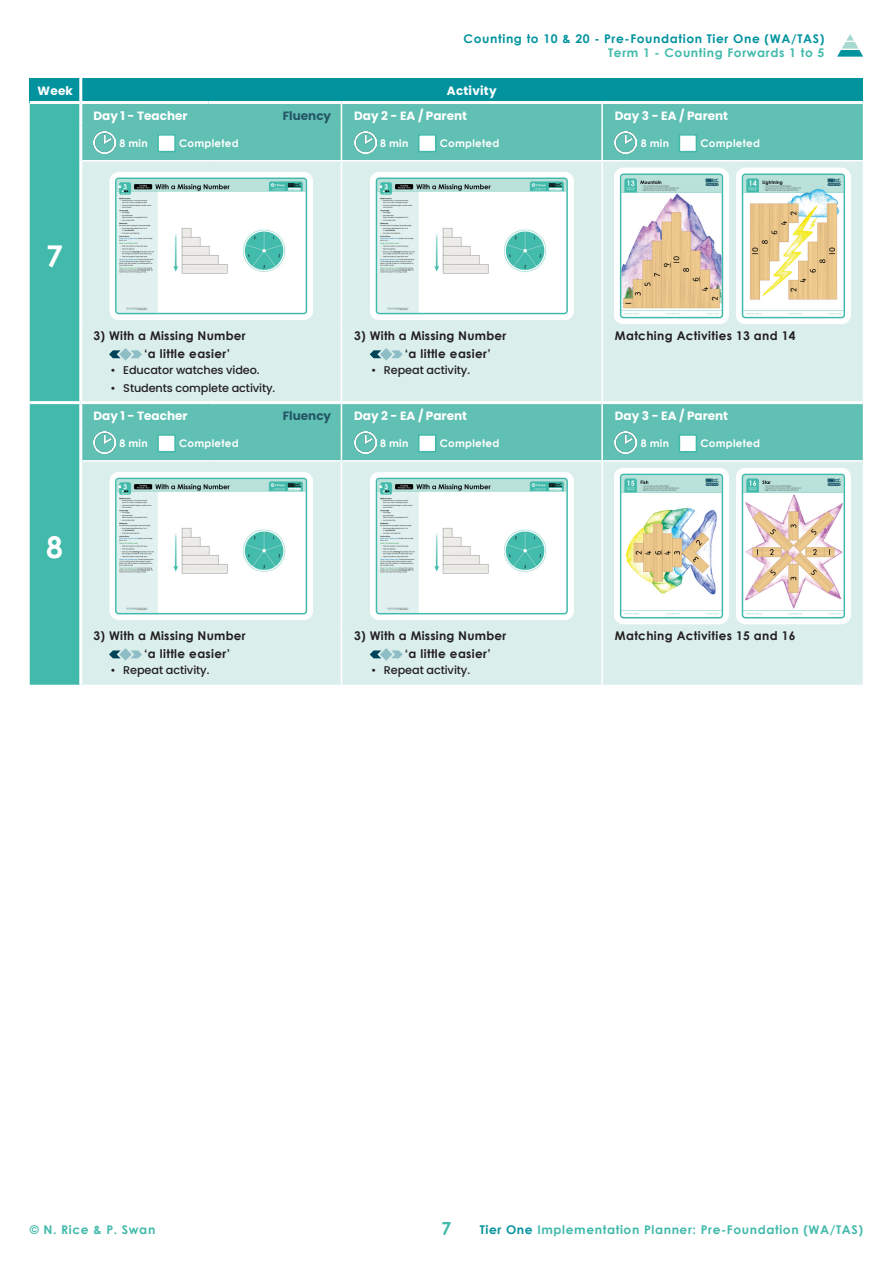
<style>
.page{position:relative;width:893px;height:1263px;background:#fff}
.page>*{position:absolute;margin:0;border:0;box-sizing:border-box;transform-origin:0 0}
.t1{font:700 30px "Century Gothic";color:#fff}
.t2{font:700 18px "Century Gothic";color:#42baab}
.Game_Title_in_Table{font:700 12px/18px "Century Gothic";letter-spacing:.03em;color:#231f20}
.Header__right__col{font:700 12px "Century Gothic";letter-spacing:.05em;color:#42baab}
.Table_Heading_Smaller{font:700 12px "Poppins";color:#fff}
.Header__right__darkercol{font:700 12px "Century Gothic";letter-spacing:.05em;color:#03939f}
.Table_Heading_Smaller-2{font:700 12px "Poppins";color:#245665}
.Table_Heading{font:700 12px "Poppins";letter-spacing:.02em;color:#fff}
.t3{font:500 11.25px "Poppins";letter-spacing:-.01em;color:#231f20}
.Time___Completed_Text{font:700 10.5px "Century Gothic";letter-spacing:.02em;color:#fff}
.s1{color:#03939f}
</style>
<div class="page">
<div style="left:30px;top:78px;width:51px;height:24px;background:#03939f"></div>
<div style="left:81px;top:78px;width:782px;height:24px;background:#03939f"></div>
<div style="left:30px;top:104px;width:49px;height:581px;background:#42baab"></div>
<div style="left:82px;top:104px;width:781px;height:56px;background:#5fc0b3"></div>
<svg style="left:82px;top:161px;width:781px;height:524px;background:#c1e4e0"></svg>
<hr style="left:79px;top:78px;width:3px;height:23px;background:#fff">
<hr style="left:82px;top:460px;width:126px;height:2px;background:#fff">
<hr style="left:208px;top:460px;width:133px;height:2px;background:#fff">
<hr style="left:341px;top:460px;width:261px;height:2px;background:#fff">
<hr style="left:602px;top:460px;width:261px;height:2px;background:#fff">
<hr style="left:81px;top:101px;width:127px;height:3px;background:#fff">
<hr style="left:208px;top:101px;width:133px;height:3px;background:#fff">
<hr style="left:341px;top:101px;width:261px;height:3px;background:#fff">
<hr style="left:602px;top:101px;width:261px;height:3px;background:#fff">
<hr style="left:81px;top:401px;width:127px;height:3px;background:#fff">
<hr style="left:208px;top:401px;width:133px;height:3px;background:#fff">
<hr style="left:342px;top:401px;width:259px;height:3px;background:#fff">
<hr style="left:603px;top:401px;width:260px;height:3px;background:#fff">
<svg style="left:341px;top:104px;width:1px;height:22px"></svg>
<hr style="left:601px;top:104px;width:2px;height:22px;background:#fff">
<svg style="left:341px;top:403px;width:1px;height:23px"></svg>
<hr style="left:601px;top:403px;width:2px;height:23px;background:#fff">
<hr style="left:30px;top:101px;width:51px;height:3px;background:#fff">
<hr style="left:30px;top:401px;width:51px;height:3px;background:#fff">
<hr style="left:341px;top:126px;width:1px;height:34px;background:#fff">
<hr style="left:601px;top:126px;width:2px;height:34px;background:#fff">
<hr style="left:341px;top:161px;width:1px;height:166px;background:#fff">
<hr style="left:601px;top:161px;width:2px;height:166px;background:#fff">
<hr style="left:341px;top:327px;width:1px;height:76px;background:#fff">
<hr style="left:601px;top:327px;width:2px;height:76px;background:#fff">
<hr style="left:341px;top:426px;width:1px;height:34px;background:#fff">
<hr style="left:601px;top:426px;width:2px;height:34px;background:#fff">
<hr style="left:341px;top:462px;width:1px;height:165px;background:#fff">
<hr style="left:601px;top:462px;width:2px;height:165px;background:#fff">
<hr style="left:341px;top:627px;width:1px;height:58px;background:#fff">
<hr style="left:601px;top:627px;width:2px;height:58px;background:#fff">
<img style="left:94px;top:132px;width:22px;height:22px">
<div style="left:157px;top:134px;width:19px;height:18px;background:#fff;border:2px solid #42baab"></div>
<img style="left:354px;top:132px;width:22px;height:22px">
<div style="left:418px;top:134px;width:18px;height:18px;background:#fff;border:2px solid #42baab"></div>
<img style="left:615px;top:132px;width:22px;height:22px">
<div style="left:679px;top:134px;width:18px;height:18px;background:#fff;border:2px solid #42baab"></div>
<svg style="left:109px;top:172px;width:204px;height:148px"></svg>
<img style="left:118px;top:181px;width:186px;height:130px">
<div style="left:115px;top:178px;width:192px;height:136px;border:2px solid #42baab;border-radius:3px"></div>
<svg style="left:370px;top:172px;width:204px;height:148px"></svg>
<img style="left:379px;top:181px;width:186px;height:130px">
<div style="left:376px;top:178px;width:192px;height:136px;border:2px solid #42baab;border-radius:3px"></div>
<svg style="left:614px;top:168px;width:115px;height:156px"></svg>
<img style="left:623px;top:177px;width:97px;height:138px">
<div style="left:620px;top:174px;width:103px;height:144px;border:2px solid #42baab;border-radius:3px"></div>
<div style="left:736px;top:168px;width:115px;height:156px;background:#fff"></div>
<img style="left:745px;top:177px;width:97px;height:138px">
<div style="left:742px;top:174px;width:103px;height:144px;border:2px solid #42baab;border-radius:3px"></div>
<svg style="left:109px;top:348px;width:33px;height:13px"></svg>
<svg style="left:370px;top:348px;width:33px;height:13px"></svg>
<img style="left:94px;top:432px;width:22px;height:22px">
<div style="left:157px;top:434px;width:19px;height:18px;background:#fff;border:2px solid #42baab"></div>
<img style="left:354px;top:432px;width:22px;height:22px">
<div style="left:418px;top:434px;width:18px;height:18px;background:#fff;border:2px solid #42baab"></div>
<img style="left:615px;top:432px;width:22px;height:22px">
<div style="left:679px;top:434px;width:18px;height:18px;background:#fff;border:2px solid #42baab"></div>
<svg style="left:109px;top:472px;width:204px;height:148px"></svg>
<img style="left:118px;top:481px;width:186px;height:130px">
<div style="left:115px;top:478px;width:192px;height:136px;border:2px solid #42baab;border-radius:3px"></div>
<svg style="left:370px;top:472px;width:204px;height:148px"></svg>
<img style="left:379px;top:481px;width:186px;height:130px">
<div style="left:376px;top:478px;width:192px;height:136px;border:2px solid #42baab;border-radius:3px"></div>
<svg style="left:614px;top:468px;width:115px;height:156px"></svg>
<img style="left:623px;top:477px;width:97px;height:138px">
<div style="left:620px;top:474px;width:103px;height:144px;border:2px solid #42baab;border-radius:3px"></div>
<div style="left:736px;top:468px;width:115px;height:156px;background:#fff"></div>
<img style="left:745px;top:477px;width:97px;height:138px">
<div style="left:742px;top:474px;width:103px;height:144px;border:2px solid #42baab;border-radius:3px"></div>
<svg style="left:109px;top:648px;width:33px;height:13px"></svg>
<svg style="left:370px;top:648px;width:33px;height:13px"></svg>
<svg style="left:837px;top:34px;width:26px;height:23px"></svg>
<p class="Header__right__darkercol" style="left:464px;top:30px;width:362px">Counting to 10 &amp; 20 - Pre-Foundation Tier One (WA/TAS)</p>
<p class="Table_Heading" style="left:38px;top:84px;width:37px">Week</p>
<p class="Table_Heading" style="left:447px;top:84px;width:51px">Activity</p>
<p class="Header__right__col" style="left:608px;top:43px;width:218px">Term 1 - Counting Forwards 1 to 5</p>
<p class="Table_Heading_Smaller" style="left:94px;top:109px;width:96px">Day 1 - Teacher</p>
<p class="Table_Heading_Smaller-2" style="left:283px;top:109px;width:50px">Fluency</p>
<p class="Table_Heading_Smaller" style="left:354px;top:109px;width:114px">Day 2 - EA / Parent</p>
<p class="Table_Heading_Smaller" style="left:615px;top:109px;width:115px">Day 3 - EA / Parent</p>
<p class="Time___Completed_Text" style="left:119px;top:135px;width:30px">8 min</p>
<p class="Time___Completed_Text" style="left:179px;top:135px;width:61px">Completed</p>
<p class="Time___Completed_Text" style="left:380px;top:135px;width:30px">8 min</p>
<p class="Time___Completed_Text" style="left:440px;top:135px;width:61px">Completed</p>
<p class="Time___Completed_Text" style="left:641px;top:135px;width:30px">8 min</p>
<p class="Time___Completed_Text" style="left:700px;top:135px;width:61px">Completed</p>
<p class="t1" style="left:46px;top:233px;width:18px">7</p>
<p class="Game_Title_in_Table" style="left:144px;top:326px;width:103px;text-indent:-51px">3) With a Missing Number ‘a little easier’</p>
<p class="t3" style="left:111px;top:363px;width:151px">• Educator watches video.</p>
<p class="t3" style="left:111px;top:381px;width:166px">• Students complete activity.</p>
<p class="Game_Title_in_Table" style="left:405px;top:326px;width:103px;text-indent:-51px">3) With a Missing Number ‘a little easier’</p>
<p class="t3" style="left:371px;top:363px;width:100px">• Repeat activity.</p>
<p class="Game_Title_in_Table" style="left:615px;top:326px;width:182px">Matching Activities 13 and 14</p>
<p class="Table_Heading_Smaller" style="left:94px;top:409px;width:96px">Day 1 - Teacher</p>
<p class="Table_Heading_Smaller-2" style="left:283px;top:409px;width:50px">Fluency</p>
<p class="Table_Heading_Smaller" style="left:354px;top:409px;width:114px">Day 2 - EA / Parent</p>
<p class="Table_Heading_Smaller" style="left:615px;top:409px;width:115px">Day 3 - EA / Parent</p>
<p class="Time___Completed_Text" style="left:119px;top:436px;width:30px">8 min</p>
<p class="Time___Completed_Text" style="left:179px;top:436px;width:61px">Completed</p>
<p class="Time___Completed_Text" style="left:380px;top:436px;width:30px">8 min</p>
<p class="Time___Completed_Text" style="left:440px;top:436px;width:61px">Completed</p>
<p class="Time___Completed_Text" style="left:641px;top:436px;width:30px">8 min</p>
<p class="Time___Completed_Text" style="left:700px;top:436px;width:61px">Completed</p>
<p class="t1" style="left:46px;top:525px;width:18px">8</p>
<p class="Game_Title_in_Table" style="left:144px;top:626px;width:103px;text-indent:-51px">3) With a Missing Number ‘a little easier’</p>
<p class="t3" style="left:111px;top:663px;width:100px">• Repeat activity.</p>
<p class="Game_Title_in_Table" style="left:405px;top:626px;width:103px;text-indent:-51px">3) With a Missing Number ‘a little easier’</p>
<p class="t3" style="left:371px;top:663px;width:100px">• Repeat activity.</p>
<p class="Game_Title_in_Table" style="left:615px;top:626px;width:182px">Matching Activities 15 and 16</p>
<p class="Header__right__col" style="left:30px;top:1220px;width:127px">© N. Rice &amp; P. Swan</p>
<h2 class="t2" style="left:442px;top:1215px;width:11px">7</h2>
<p class="Header__right__col" style="left:480px;top:1220px;width:385px"><span class="s1">Tier One</span> Implementation Planner: Pre-Foundation (WA/TAS)</p>
</div>
